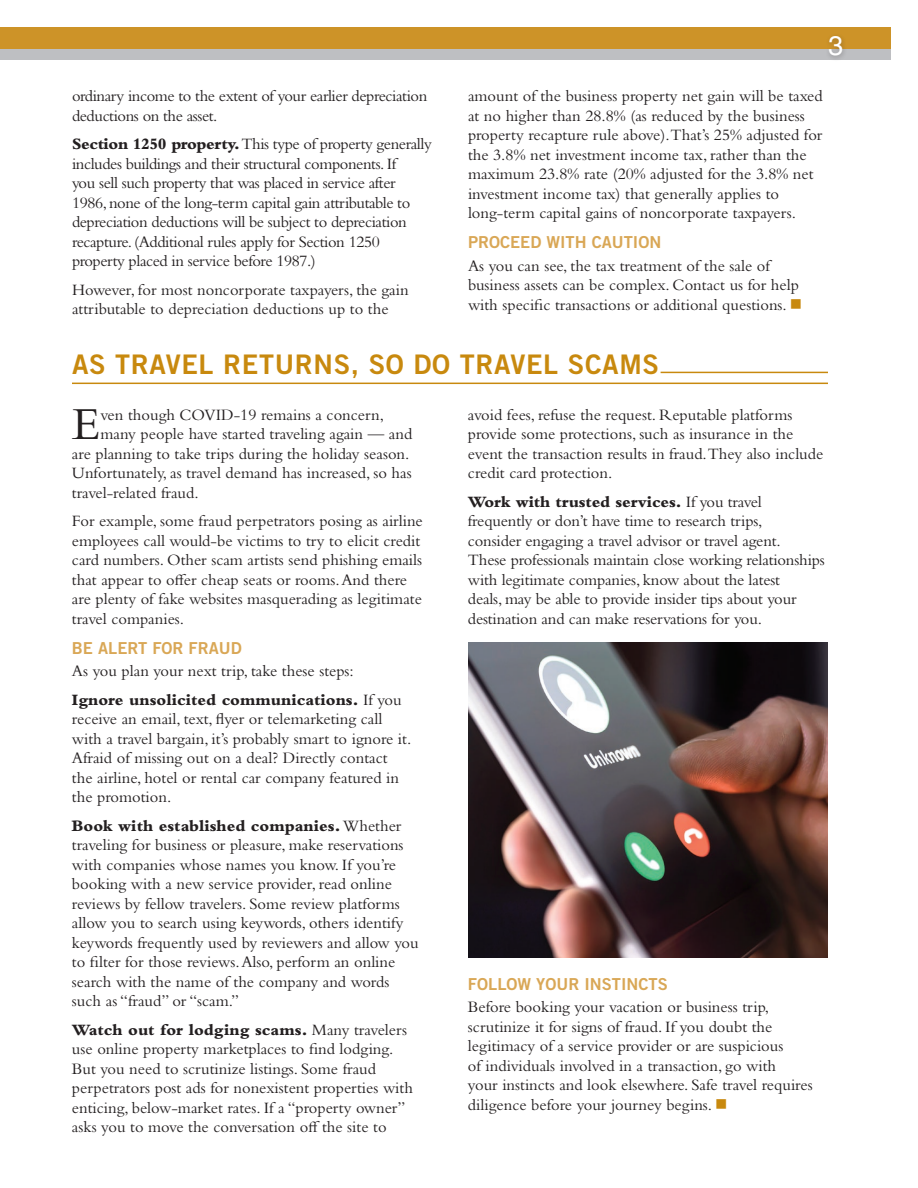
<style>
.page{position:relative;width:918px;height:1188px;background:#fff}
.page>*{position:absolute;margin:0;border:0;box-sizing:border-box;transform-origin:0 0}
.t1{font:47.85px "Bembo Std";color:#231f20}
.t2{font:27px "Trade Gothic LT Std Bd 2";letter-spacing:.025em;color:#c8890e}
.t3{font:27px "Helvetica LT Std";color:#fff}
.t4{font:16.5px/19.5px "Bembo Std";color:#231f20}
.t5{font:16.5px/19.5px "Bembo Std";letter-spacing:-.025em;color:#231f20}
.t6{font:16.5px "Trade Gothic LT Std Bd 2";color:#d9a756}
.s1{font-weight:800}
.s2{color:#c8890e}
</style>
<div class="page">
<div style="left:0;top:44px;width:890px;height:16px;background:#bebfc2"></div>
<div style="left:0;top:27px;width:890px;height:22px;background:#cd9328"></div>
<div style="left:825px;top:32px;width:23px;height:30px;background:#231f20;opacity:.3"></div>
<hr style="left:661px;top:372px;width:167px;height:1px;background:#c8890e">
<hr style="left:72px;top:383px;width:756px;height:1px;background:#c8890e">
<img style="left:468px;top:643px;width:360px;height:315px">
<p class="t5" style="left:72px;top:86px;width:357px">ordinary income to the extent of your earlier depreciation deductions on the asset.</p>
<p class="t5" style="left:72px;top:134px;width:361px"><span class="s1">Section 1250 property.</span> This type of property generally includes buildings and their structural components. If<br>you sell such property that was placed in service after 1986, none of the long-term capital gain attributable to depreciation deductions will be subject to depreciation recapture. (Additional rules apply for Section 1250 property placed in service before 1987.)</p>
<p class="t4" style="left:72px;top:279px;width:338px">However, for most noncorporate taxpayers, the gain attributable to depreciation deductions up to the</p>
<h2 class="t3" style="left:828px;top:30px;width:17px">3</h2>
<p class="t4" style="left:468px;top:86px;width:356px">amount of the business property net gain will be taxed at no higher than 28.8% (as reduced by the business property recapture rule above).That’s 25% adjusted for the 3.8% net investment income tax, rather than the maximum 23.8% rate (20% adjusted for the 3.8% net investment income tax) that generally applies to long-term capital gains of noncorporate taxpayers.</p>
<p class="t6" style="left:468px;top:232px;width:195px">PROCEED WITH CAUTION</p>
<p class="t4" style="left:468px;top:255px;width:336px">As you can see, the tax treatment of the sale of business assets can be complex. Contact us for help with specific transactions or additional questions. <span class="s2">■</span></p>
<h2 class="t2" style="left:72px;top:348px;width:589px">AS TRAVEL RETURNS, SO DO TRAVEL SCAMS</h2>
<h1 class="t1" style="left:72px;top:396px;width:30px">E</h1>
<p class="t4" style="left:100px;top:404px;width:285px">ven though COVID-19 remains a concern,</p>
<p class="t4" style="left:468px;top:405px;width:357px">avoid fees, refuse the request. Reputable platforms provide some protections, such as insurance in the event the transaction results in fraud.They also include credit card protection.</p>
<p class="t4" style="left:468px;top:492px;width:358px"><span class="s1">Work with trusted services.</span> If you travel frequently or don’t have time to research trips,<br>consider engaging a travel advisor or travel agent.<br>These professionals maintain close working relationships with legitimate companies, know about the latest<br>deals, may be able to provide insider tips about your destination and can make reservations for you.</p>
<p class="t4" style="left:100px;top:424px;width:313px">many people have started traveling again — and</p>
<p class="t4" style="left:72px;top:443px;width:339px">are planning to take trips during the holiday season.</p>
<p class="t4" style="left:72px;top:463px;width:341px">Unfortunately, as travel demand has increased, so has</p>
<p class="t4" style="left:72px;top:482px;width:128px">travel-related fraud.</p>
<p class="t4" style="left:72px;top:511px;width:352px">For example, some fraud perpetrators posing as airline employees call would-be victims to try to elicit credit card numbers. Other scam artists send phishing emails that appear to offer cheap seats or rooms. And there are plenty of fake websites masquerading as legitimate travel companies.</p>
<p class="t6" style="left:72px;top:638px;width:171px">BE ALERT FOR FRAUD</p>
<p class="t4" style="left:72px;top:656px;width:331px;line-height:28.5px">As you plan your next trip, take these steps:<br><span class="s1">Ignore unsolicited communications.</span> If you</p>
<p class="t4" style="left:72px;top:709px;width:341px">receive an email, text, flyer or telemarketing call with a travel bargain, it’s probably smart to ignore it.<br>Afraid of missing out on a deal? Directly contact the airline, hotel or rental car company featured in the promotion.</p>
<p class="t4" style="left:72px;top:815px;width:348px"><span class="s1">Book with established companies.</span> Whether traveling for business or pleasure, make reservations with companies whose names you know. If you’re booking with a new service provider, read online reviews by fellow travelers. Some review platforms allow you to search using keywords, others identify keywords frequently used by reviewers and allow you to filter for those reviews. Also, perform an online search with the name of the company and words such as “fraud” or “scam.”</p>
<p class="t4" style="left:72px;top:1020px;width:342px"><span class="s1">Watch out for lodging scams.</span> Many travelers use online property marketplaces to find lodging.<br>But you need to scrutinize listings. Some fraud perpetrators post ads for nonexistent properties with enticing, below-market rates. If a “property owner” asks you to move the conversation off the site to</p>
<p class="t6" style="left:468px;top:974px;width:201px">FOLLOW YOUR INSTINCTS</p>
<p class="t4" style="left:468px;top:997px;width:346px">Before booking your vacation or business trip, scrutinize it for signs of fraud. If you doubt the legitimacy of a service provider or are suspicious<br>of individuals involved in a transaction, go with<br>your instincts and look elsewhere. Safe travel requires diligence before your journey begins. <span class="s2">■</span></p>
</div>
